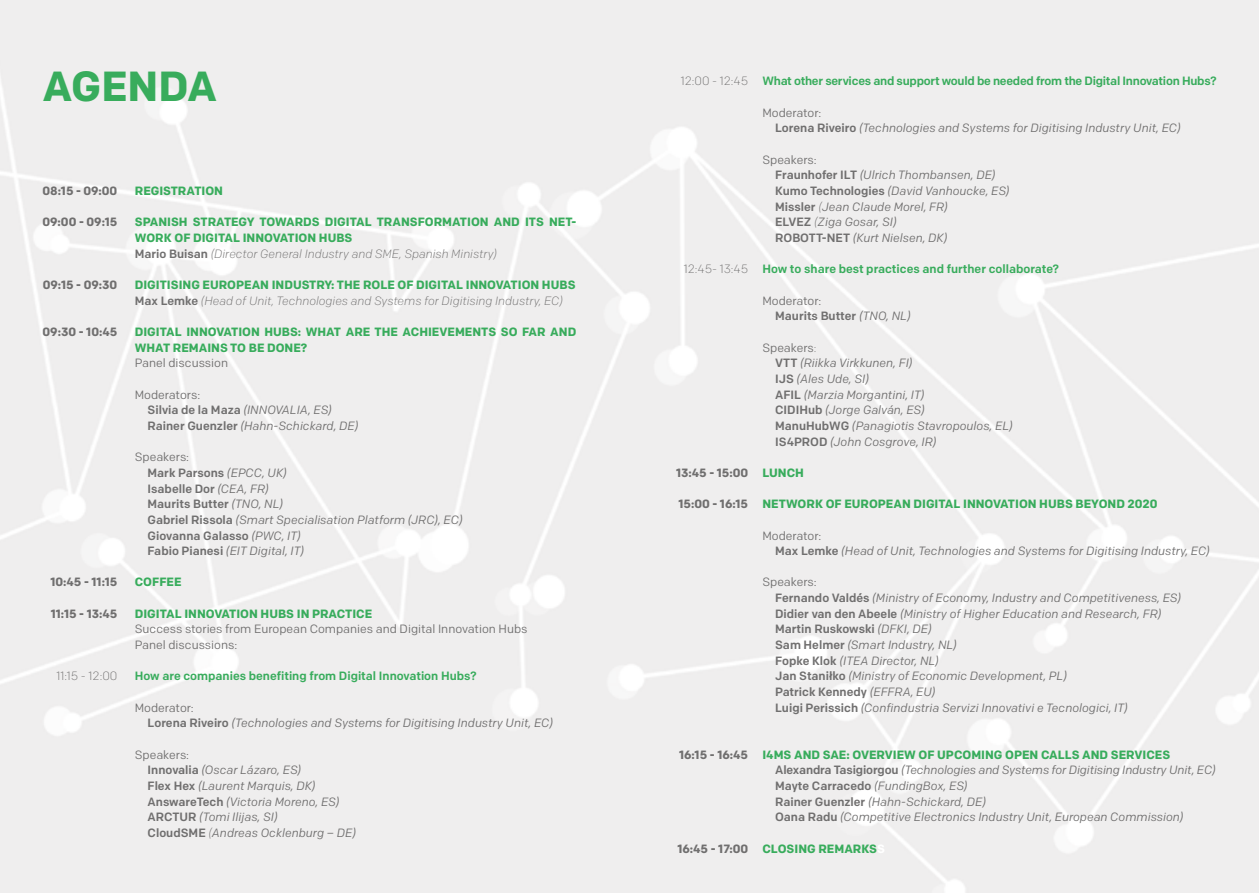
<style>
.page{position:relative;width:1259px;height:893px;background:#fff}
.page>*{position:absolute;margin:0;border:0;box-sizing:border-box;transform-origin:0 0}
.t1{font:700 42px "Colfax";color:#38ac5c}
.t2{font:italic 12px/15.6px "Colfax";color:#706f6f}
.t3{font:700 12px/15.6px "Colfax";color:#38ac5c}
.t4{font:500 12px "Colfax";letter-spacing:-.005em;color:#38ac5c}
.t5{font:italic 300 12px/15.6px "Colfax";color:#706f6f}
.t6{font:700 12px "Colfax";color:#706f6f}
.t7{font:12px/15.6px "Colfax";color:#706f6f}
.t8{font:300 12px "Colfax";color:#706f6f}
.t9{font:500 12px/15.6px "Colfax";color:#706f6f}
.s1{font-weight:500;color:#706f6f}
.s2{font-weight:300;font-style:italic;color:#706f6f}
.s3{font-weight:700;font-style:normal;color:#38ac5c}
.s4{font-weight:500;font-style:normal}
.s5{font-style:normal}
.s6{font-weight:300}
.s7{font-weight:400}
.s8{font-weight:400;font-style:italic}
.s9{font-weight:300;font-style:normal}
.s10{color:#fff}
</style>
<div class="page">
<h1 class="t1" style="left:43px;top:60px;width:176px">AGENDA</h1>
<p class="t6" style="left:43px;top:183px;width:76px">08:15 - 09:00</p>
<p class="t6" style="left:43px;top:215px;width:76px">09:00 - 09:15</p>
<p class="t6" style="left:43px;top:277px;width:76px">09:15 - 09:30</p>
<p class="t6" style="left:43px;top:324px;width:76px">09:30 - 10:45</p>
<p class="t6" style="left:50px;top:575px;width:68px">10:45 - 11:15</p>
<p class="t6" style="left:51px;top:606px;width:68px">11:15 - 13:45</p>
<p class="t8" style="left:57px;top:669px;width:62px">11:15 - 12:00</p>
<p class="t3" style="left:135px;top:183px;width:90px">REGISTRATION</p>
<p class="t3" style="left:135px;top:214px;width:443px">SPANISH STRATEGY TOWARDS DIGITAL TRANSFORMATION AND ITS NET-<br>WORK OF DIGITAL INNOVATION HUBS<br><span class="s1">Mario Buisan</span> <span class="s2">(Director General Industry and SME, Spanish Ministry)</span></p>
<p class="t5" style="left:135px;top:277px;width:442px"><span class="s3">DIGITISING EUROPEAN INDUSTRY: THE ROLE OF DIGITAL INNOVATION HUBS<br></span><span class="s4">Max Lemke</span> (Head of Unit, Technologies and Systems for Digitising Industry, EC)</p>
<p class="t3" style="left:135px;top:324px;width:443px">DIGITAL INNOVATION HUBS: WHAT ARE THE ACHIEVEMENTS SO FAR AND<br>WHAT REMAINS TO BE DONE?</p>
<p class="t7" style="left:135px;top:355px;width:95px">Panel discussion</p>
<p class="t2" style="left:148px;top:386px;width:212px;text-indent:-13px"><span class="s5">Moderators:<br></span><span class="s4">Silvia de la Maza</span> (INNOVALIA, ES)<br><span class="s4">Rainer Guenzler</span> (Hahn-Schickard, DE)</p>
<p class="t2" style="left:148px;top:449px;width:317px;text-indent:-13px"><span class="s5">Speakers:<br></span><span class="s4">Mark Parsons</span> (EPCC, UK)<br><span class="s4">Isabelle Dor</span> (CEA, FR)<br><span class="s4">Maurits Butter</span> (TNO, NL)<br><span class="s4">Gabriel Rissola</span> (Smart Specialisation Platform (JRC), EC)<br><span class="s4">Giovanna Galasso</span> (PWC, IT)<br><span class="s4">Fabio Pianesi</span> (EIT Digital, IT)</p>
<p class="t3" style="left:135px;top:574px;width:48px">COFFEE</p>
<p class="t3" style="left:135px;top:606px;width:239px">DIGITAL INNOVATION HUBS IN PRACTICE</p>
<p class="t7" style="left:135px;top:621px;width:394px">Success stories from European Companies and Digital Innovation Hubs<br>Panel discussions:</p>
<p class="t4" style="left:135px;top:669px;width:343px">How are companies benefiting from Digital Innovation Hubs?</p>
<p class="t2" style="left:148px;top:700px;width:407px;text-indent:-13px"><span class="s5">Moderator:<br></span><span class="s4">Lorena Riveiro</span> (Technologies and Systems for Digitising Industry Unit, EC)</p>
<p class="t2" style="left:148px;top:747px;width:210px;text-indent:-13px"><span class="s5">Speakers:<br></span><span class="s4">Innovalia</span> (Oscar Lázaro, ES)<br><span class="s4">Flex Hex</span> (Laurent Marquis, DK)<br><span class="s4">AnswareTech</span> (Victoria Moreno, ES)<br><span class="s4">ARCTUR</span> (Tomi Ilijas, SI)<br><span class="s4">CloudSME</span> <span class="s6">(</span>Andreas Ocklenburg – DE)</p>
<p class="t8" style="left:681px;top:74px;width:69px">12:00 - 12:45</p>
<p class="t8" style="left:684px;top:262px;width:66px">12:45- 13:45</p>
<p class="t6" style="left:676px;top:465px;width:74px">13:45 - 15:00</p>
<p class="t6" style="left:678px;top:497px;width:71px">15:00 - 16:15</p>
<p class="t6" style="left:679px;top:747px;width:71px">16:15 - 16:45</p>
<p class="t6" style="left:677px;top:841px;width:72px">16:45 - 17:00</p>
<p class="t4" style="left:762px;top:74px;width:455px">What other services and support would be needed from the Digital Innovation Hubs?</p>
<p class="t2" style="left:775px;top:105px;width:407px;text-indent:-13px"><span class="s5">Moderator:<br></span><span class="s4">Lorena Riveiro</span> (Technologies and Systems for Digitising Industry Unit, EC)</p>
<p class="t2" style="left:775px;top:152px;width:236px;text-indent:-13px"><span class="s5">Speakers:<br></span><span class="s4">Fraunhofer ILT</span> (Ulrich Thombansen, DE)<br><span class="s4">Kumo Technologies</span> (David Vanhoucke, ES)<br><span class="s4">Missler</span> <span class="s6">(</span>Jean Claude Morel, FR)<br><span class="s4">ELVEZ</span> <span class="s6">(</span>Ziga Gosar, SI)<br><span class="s4">ROBOTT-NET</span> (Kurt Nielsen, DK)</p>
<p class="t4" style="left:762px;top:262px;width:298px">How to share best practices and further collaborate?</p>
<p class="t9" style="left:775px;top:292px;width:137px;text-indent:-13px"><span class="s7">Moderator:<br></span>Maurits Butter <span class="s8">(TNO, NL)</span></p>
<p class="t2" style="left:775px;top:339px;width:239px;text-indent:-13px"><span class="s5">Speakers</span><span class="s9">:<br></span><span class="s4">VTT</span> (Riikka Virkkunen, FI)<br><span class="s4">IJS</span> (Ales Ude, SI)<br><span class="s4">AFIL</span> (Marzia Morgantini, IT)<br><span class="s4">CIDIHub</span> (Jorge Galván, ES)<br><span class="s4">ManuHubWG</span> (Panagiotis Stavropoulos, EL)<br><span class="s4">IS4PROD</span> (John Cosgrove, IR)</p>
<p class="t3" style="left:762px;top:465px;width:43px">LUNCH</p>
<p class="t3" style="left:762px;top:496px;width:396px">NETWORK OF EUROPEAN DIGITAL INNOVATION HUBS BEYOND 2020</p>
<p class="t2" style="left:775px;top:527px;width:436px;text-indent:-13px"><span class="s5">Moderator:<br></span><span class="s4">Max Lemke</span> (Head of Unit, Technologies and Systems for Digitising Industry, EC)</p>
<p class="t2" style="left:775px;top:574px;width:407px;text-indent:-13px"><span class="s5">Speakers:<br></span><span class="s4">Fernando Valdés</span> (Ministry of Economy, Industry and Competitiveness, ES)<br><span class="s4">Didier van den Abeele</span> (Ministry of Higher Education and Research, FR)<br><span class="s4">Martin Ruskowski</span> (DFKI, DE)<br><span class="s4">Sam Helmer</span> (Smart Industry, NL)<br><span class="s4">Fopke Klok</span> (ITEA Director, NL)<br><span class="s4">Jan Staniłko</span> (Ministry of Economic Development, PL)<br><span class="s4">Patrick Kennedy</span> (EFFRA, EU)<br><span class="s4">Luigi Perissich</span> (Confindustria Servizi Innovativi e Tecnologici, IT)</p>
<p class="t2" style="left:775px;top:747px;width:442px;text-indent:-13px"><span class="s3">I4MS AND SAE: OVERVIEW OF UPCOMING OPEN CALLS AND SERVICES </span><span class="s4">Alexandra Tasigiorgou</span> (Technologies and Systems for Digitising Industry Unit, EC)<br><span class="s4">Mayte Carracedo</span> (FundingBox, ES)<br><span class="s4">Rainer Guenzler</span> (Hahn-Schickard, DE)<br><span class="s4">Oana Radu</span> (Competitive Electronics Industry Unit, European Commission)</p>
<p class="t3" style="left:762px;top:841px;width:124px">CLOSING REMARKS<span class="s10">S</span></p>
</div>
